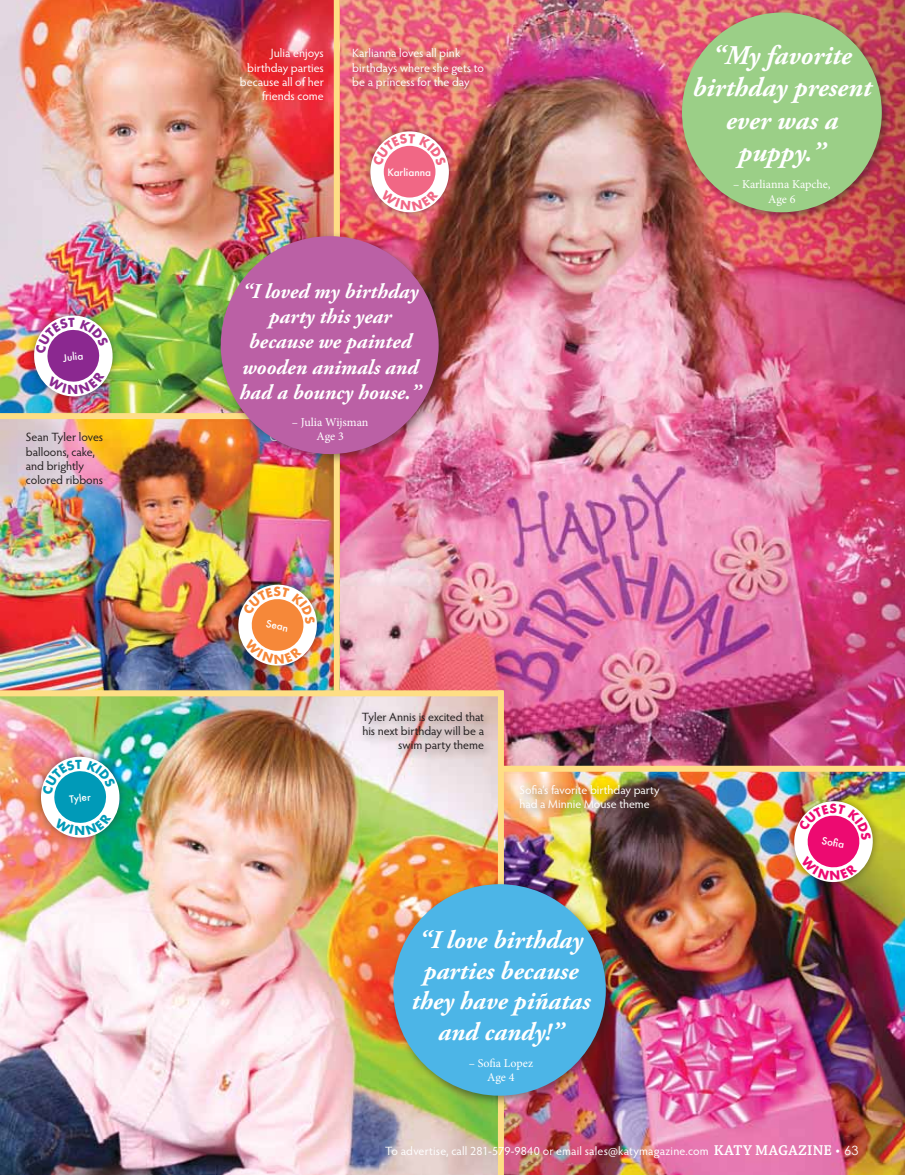
<style>
.page{position:relative;width:905px;height:1175px;background:#fff}
.page>*{position:absolute;margin:0;border:0;box-sizing:border-box;transform-origin:0 0}
.t1{font:italic 700 27px/32.4px "Adobe Garamond Pro";color:#fff;text-align:center}
.t2{font:italic 700 25.5px/30.6px "Adobe Garamond Pro";color:#fff;text-align:center}
.t3{font:italic 700 21px/25.2px "Adobe Garamond Pro";color:#fff;text-align:center}
.t4{font:700 12.15px "Futura";color:#8b2890}
.t5{font:700 12.15px "Futura";color:#009ab8}
.t6{font:12px/14.4px "Hypatia Sans Pro";color:#fff}
.t7{font:12px/14.4px "Hypatia Sans Pro";color:#231f20;text-align:right}
.t8{font:12px/14.4px "Minion Pro";letter-spacing:-.005em;color:#fff;text-align:center}
.t9{font:500 9.9px "Futura";color:#fff}
.s1{font-family:"Chaparral Pro";font-weight:600;font-size:15px}
.s2{font-family:"Chaparral Pro";font-size:15px}
.s3{font-family:"Century Gothic";font-size:12.75px}
</style>
<div class="page">
<img style="left:504px;top:771px;width:400px;height:403px">
<img style="left:1px;top:419px;width:340px;height:271px">
<img style="left:1px;top:0;width:340px;height:413px">
<img style="left:341px;top:0;width:563px;height:765px">
<img style="left:1px;top:696px;width:497px;height:478px">
<div style="left:334px;top:0;width:6px;height:692px;background:#fede85"></div>
<div style="left:0;top:413px;width:336px;height:6px;background:#fede85"></div>
<div style="left:0;top:690px;width:503px;height:6px;background:#fede85"></div>
<div style="left:499px;top:765px;width:405px;height:6px;background:#fede85"></div>
<div style="left:498px;top:690px;width:6px;height:484px;background:#fede85"></div>
<div style="left:348px;top:44px;width:146px;height:55px;background:#231f20;opacity:.5"></div>
<div style="left:358px;top:707px;width:136px;height:55px;background:#231f20;opacity:.5"></div>
<div style="left:515px;top:780px;width:154px;height:39px;background:#231f20;opacity:.5"></div>
<div style="left:215px;top:231px;width:235px;height:234px;background:#231f20;opacity:.5"></div>
<div style="left:221px;top:236px;width:217px;height:218px;background:#bb60a5;border-radius:50%"></div>
<div style="left:676px;top:7px;width:216px;height:216px;background:#231f20;opacity:.5"></div>
<div style="left:682px;top:13px;width:199px;height:199px;background:#9bcf87;border-radius:50%"></div>
<div style="left:388px;top:879px;width:229px;height:227px;background:#231f20;opacity:.5"></div>
<div style="left:393px;top:884px;width:213px;height:211px;background:#4cb5e7;border-radius:50%"></div>
<div style="left:230px;top:576px;width:95px;height:97px;background:#231f20;opacity:.5"></div>
<div style="left:362px;top:123px;width:95px;height:97px;background:#231f20;opacity:.5"></div>
<div style="left:370px;top:131px;width:79px;height:81px;background:#fff;border-radius:50%"></div>
<div style="left:384px;top:146px;width:51px;height:51px;background:#f16785;border-radius:50%"></div>
<div style="left:26px;top:307px;width:95px;height:97px;background:#231f20;opacity:.5"></div>
<div style="left:786px;top:793px;width:94px;height:97px;background:#231f20;opacity:.5"></div>
<div style="left:33px;top:748px;width:95px;height:97px;background:#231f20;opacity:.5"></div>
<img style="left:235px;top:581px;width:85px;height:88px">
<svg style="left:372px;top:134px;width:74px;height:32px"></svg>
<svg style="left:381px;top:190px;width:57px;height:20px"></svg>
<img style="left:32px;top:313px;width:83px;height:85px">
<img style="left:790px;top:798px;width:86px;height:87px">
<img style="left:39px;top:754px;width:83px;height:85px">
<p class="t9" style="left:62px;top:351px;width:22px;rotate:-6deg">Julia</p>
<p class="t4" style="left:68px;top:381px;width:12px">N</p>
<p class="t7" style="left:26px;top:429px;width:79px;text-align:left">Sean Tyler loves balloons, cake, and brightly colored ribbons</p>
<p class="t9" style="left:69px;top:792px;width:23px;rotate:-6deg">Tyler</p>
<p class="t5" style="left:75px;top:822px;width:12px">N</p>
<p class="t6" style="left:240px;top:46px;width:85px;text-align:right">Julia enjoys birthday parties because all of her friends come</p>
<p class="t6" style="left:352px;top:46px;width:133px">Karlianna loves all pink birthdays where she gets to be a princess for the day</p>
<p class="t9" style="left:387px;top:166px;width:45px">Karlianna</p>
<h3 class="t3" style="left:239px;top:279px;width:183px">“I loved my birthday party this year because we painted wooden animals and had a bouncy house.”</h3>
<p class="t8" style="left:292px;top:415px;width:78px">– Julia Wijsman<br>Age 3</p>
<h1 class="t1" style="left:692px;top:40px;width:181px">“My favorite birthday present ever was a puppy.”</h1>
<p class="t8" style="left:733px;top:177px;width:99px">– Karlianna Kapche,<br>Age 6</p>
<p class="t9" style="left:267px;top:617px;width:24px;rotate:10deg">Sean</p>
<p class="t7" style="left:362px;top:709px;width:124px">Tyler Annis is excited that his next birthday will be a swim party theme</p>
<p class="t6" style="left:519px;top:782px;width:142px">Sofia’s favorite birthday party had a Minnie Mouse theme</p>
<h2 class="t2" style="left:411px;top:925px;width:180px">“I love birthday parties because they have piñatas and candy!”</h2>
<p class="t8" style="left:468px;top:1055px;width:66px">– Sofia Lopez<br>Age 4</p>
<p class="t9" style="left:822px;top:833px;width:24px;rotate:10deg">Sofia</p>
<p class="t6" style="left:385px;top:1143px;width:475px">To advertise, call 281-579-9840 or email sales@katymagazine.com <span class="s1">KATY MAGAZINE</span> <span class="s2">•</span> <span class="s3">63</span></p>
</div>
